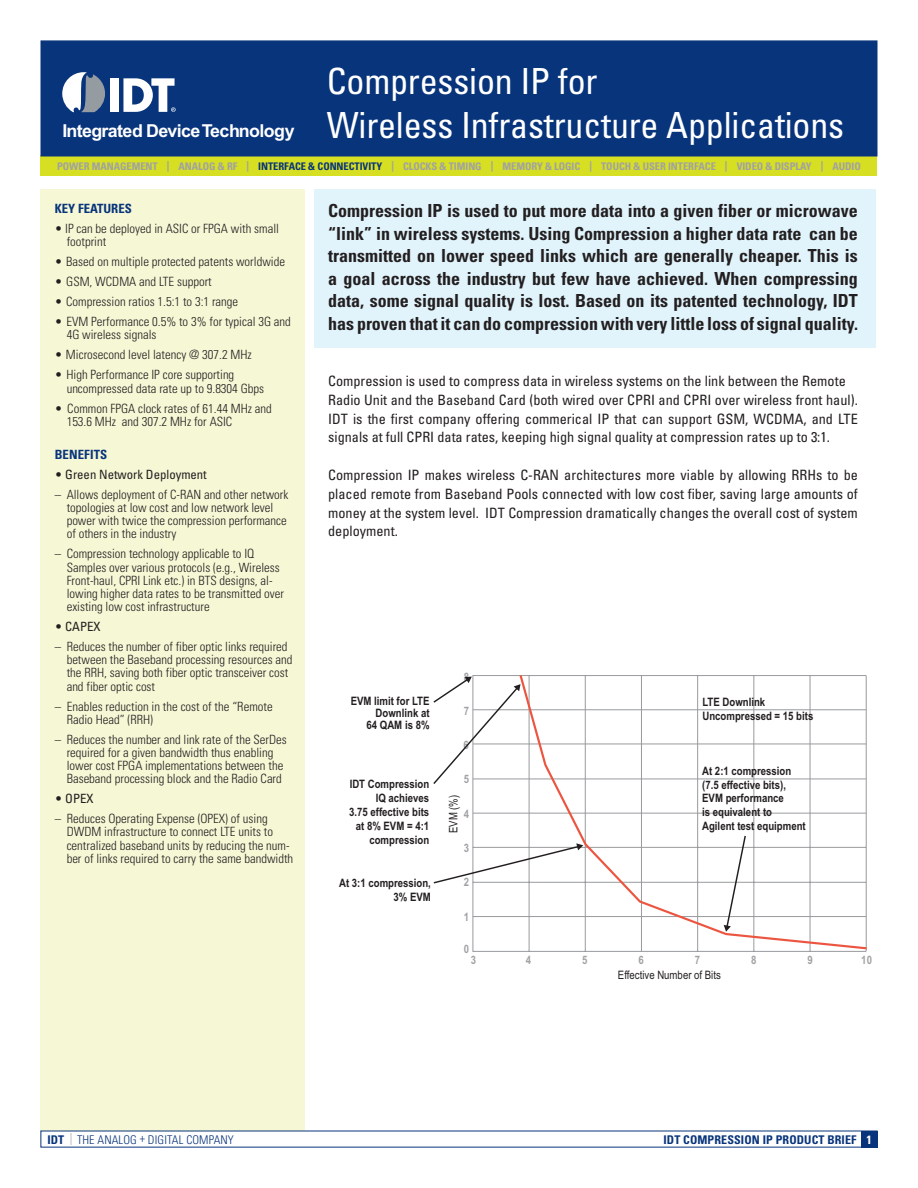
<style>
.page{position:relative;width:918px;height:1188px;background:#fff}
.page>*{position:absolute;margin:0;border:0;box-sizing:border-box;transform-origin:0 0}
.t1{font:condensed 36px/43.5px "Univers";letter-spacing:-.005em;color:#fff}
.t2{font:700 condensed 18px/22.5px "Univers";color:#231f20;text-align:justify}
.t3{font:700 17.85px "Arial";letter-spacing:-.03em;color:#fff}
.t4{font:condensed 14.25px/18.8px "Univers";color:#231f20}
.t5{font:300 condensed 12.75px/13.2px "Univers";color:#231f20}
.t6{font:condensed 12.75px "Univers";color:#231f20}
.t7{font:700 condensed 12.75px "Univers";color:#08347b}
.t8{font:300 condensed 12px "Univers";letter-spacing:.01em;color:#08347b}
.t9{font:700 condensed 12px "Univers";letter-spacing:.01em;color:#08347b}
.t10{font:700 condensed 12px "Univers";color:#fff}
.t11{font:11.7px "Arial Narrow";color:#231f20}
.t12{font:700 11.55px/14px "Arial Narrow";color:#231f20;text-align:right}
.t13{font:11.55px "Arial Narrow";color:#231f20}
.t14{font:700 11.55px "Arial Narrow";color:#a0a1a5}
.t15{font:700 condensed 10.5px "Univers";letter-spacing:-.005em;color:#a0a1a5}
.s1{color:#08347b}
.s2{font-weight:300}
.s3{font-weight:700}
.s4{color:#a0a1a5}
</style>
<div class="page">
<div style="left:315px;top:189px;width:561px;height:159px;background:#e1f4fc"></div>
<div style="left:40px;top:189px;width:265px;height:942px;background:#f5f7d5"></div>
<div style="left:40px;top:155px;width:838px;height:20px;background:#d6df21"></div>
<div style="left:861px;top:1131px;width:17px;height:17px;background:#08347b"></div>
<div style="left:40px;top:40px;width:838px;height:117px;background:#08347b;border:2px solid #08347b"></div>
<div style="left:110px;top:78px;width:9px;height:34px;background:#fff"></div>
<svg style="left:62px;top:72px;width:43px;height:40px"></svg>
<svg style="left:123px;top:78px;width:53px;height:34px"></svg>
<svg style="left:472px;top:675px;width:395px;height:277px"></svg>
<hr style="left:473px;top:813px;width:393px;height:1px;background:#989a9d">
<svg style="left:433px;top:677px;width:85px;height:109px"></svg>
<svg style="left:433px;top:843px;width:85px;height:42px"></svg>
<svg style="left:518px;top:675px;width:349px;height:276px"></svg>
<h1 class="t1" style="left:327px;top:59px;width:519px">Compression IP for<br>Wireless Infrastructure Applications</h1>
<p class="t15" style="left:57px;top:160px;width:805px">POWER MANAGEMENT | ANALOG &amp; RF | <span class="s1">INTERFACE &amp; CONNECTIVITY</span> | CLOCKS &amp; TIMING | MEMORY &amp; LOGIC | TOUCH &amp; USER INTERFACE | VIDEO &amp; DISPLAY | AUDIO</p>
<p class="t2" style="left:328px;top:200px;width:531px">Compression IP is used to put more data into a given fiber or microwave “link” in wireless systems. Using Compression a higher data rate can be transmitted on lower speed links which are generally cheaper. This is a goal across the industry but few have achieved. When compressing data, some signal quality is lost. Based on its patented technology, IDT has proven that it can do compression with very little loss of signal quality.</p>
<h3 class="t3" style="left:64px;top:113px;width:233px">Integrated DeviceTechnology</h3>
<h3 class="t3" style="left:63px;top:119px;width:233px">Integrated DeviceTechnology</h3>
<p class="t7" style="left:55px;top:201px;width:79px">KEY FEATURES</p>
<p class="t5" style="left:67px;top:222px;width:214px;text-indent:-12px">• IP can be deployed in ASIC or FPGA with small footprint</p>
<p class="t5" style="left:55px;top:255px;width:232px">• Based on multiple protected patents worldwide</p>
<p class="t5" style="left:55px;top:275px;width:159px">• GSM, WCDMA and LTE support</p>
<p class="t5" style="left:55px;top:295px;width:185px">• Compression ratios 1.5:1 to 3:1 range</p>
<p class="t5" style="left:67px;top:315px;width:226px;text-indent:-12px">• EVM Performance 0.5% to 3% for typical 3G and<br>4G wireless signals</p>
<p class="t5" style="left:55px;top:348px;width:199px">• Microsecond level latency @ 307.2 MHz</p>
<p class="t5" style="left:67px;top:368px;width:199px;text-indent:-12px">• High Performance IP core supporting uncompressed data rate up to 9.8304 Gbps</p>
<p class="t5" style="left:67px;top:401px;width:207px;text-indent:-12px">• Common FPGA clock rates of 61.44 MHz and<br>153.6 MHz and 307.2 MHz for ASIC</p>
<p class="t7" style="left:55px;top:447px;width:54px">BENEFITS</p>
<p class="t6" style="left:55px;top:466px;width:154px"><span class="s2">•</span> Green Network Deployment</p>
<p class="t5" style="left:67px;top:488px;width:223px;text-indent:-12px">– Allows deployment of C-RAN and other network topologies at low cost and low network level power with twice the compression performance of others in the industry</p>
<p class="t5" style="left:67px;top:547px;width:219px;text-indent:-12px">– Compression technology applicable to IQ Samples over various protocols (e.g., Wireless Front-haul, CPRI Link etc.) in BTS designs, al&shy;lowing higher data rates to be transmitted over existing low cost infrastructure</p>
<p class="t6" style="left:55px;top:618px;width:47px"><span class="s2">•</span> CAPEX</p>
<p class="t5" style="left:67px;top:640px;width:227px;text-indent:-12px">– Reduces the number of fiber optic links required between the Baseband processing resources and the RRH, saving both fiber optic transceiver cost and fiber optic cost</p>
<p class="t5" style="left:67px;top:699px;width:208px;text-indent:-12px">– Enables reduction in the cost of the “Remote<br>Radio Head” (RRH)</p>
<p class="t5" style="left:67px;top:733px;width:222px;text-indent:-12px">– Reduces the number and link rate of the SerDes required for a given bandwidth thus enabling lower cost FPGA implementations between the Baseband processing block and the Radio Card</p>
<p class="t6" style="left:55px;top:791px;width:40px"><span class="s2">•</span> OPEX</p>
<p class="t5" style="left:67px;top:812px;width:228px;text-indent:-12px">– Reduces Operating Expense (OPEX) of using DWDM infrastructure to connect LTE units to centralized baseband units by reducing the num&shy;ber of links required to carry the same bandwidth</p>
<p class="t4" style="left:328px;top:372px;width:531px">Compression is used to compress data in wireless systems on the link between the Remote Radio Unit and the Baseband Card (both wired over CPRI and CPRI over wireless front haul).<br>IDT is the first company offering commerical IP that can support GSM, WCDMA, and LTE signals at full CPRI data rates, keeping high signal quality at compression rates up to 3:1.</p>
<p class="t4" style="left:328px;top:465px;width:531px;text-align:justify">Compression IP makes wireless C-RAN architectures more viable by allowing RRHs to be placed remote from Baseband Pools connected with low cost fiber, saving large amounts of money at the system level. IDT Compression dramatically changes the overall cost of system deployment.</p>
<p class="t14" style="left:464px;top:668px;width:7px">8</p>
<p class="t12" style="left:351px;top:695px;width:80px;line-height:11.6px">EVM limit for LTE<br>Downlink at<br>64 QAM is 8%</p>
<p class="t12" style="left:702px;top:695px;width:112px;text-align:left">LTE Downlink<br>Uncompressed = 15 bits</p>
<p class="t14" style="left:464px;top:702px;width:7px">7</p>
<p class="t14" style="left:464px;top:736px;width:7px">6</p>
<p class="t12" style="left:702px;top:763px;width:105px;text-align:left">At 2:1 compression (7.5 effective bits),<br>EVM performance<br>is equivalent to<br>Agilent test equipment</p>
<p class="t14" style="left:464px;top:771px;width:7px">5</p>
<p class="t12" style="left:349px;top:776px;width:82px">IDT Compression<br>IQ achieves<br>3.75 effective bits at 8% EVM = 4:1 compression</p>
<p class="t11" style="left:445px;top:833px;width:40px;rotate:-90deg">EVM (%)</p>
<p class="t14" style="left:464px;top:805px;width:7px">4</p>
<p class="t14" style="left:464px;top:839px;width:7px">3</p>
<p class="t12" style="left:339px;top:876px;width:93px">At 3:1 compression,<br>3% EVM</p>
<p class="t14" style="left:464px;top:873px;width:7px">2</p>
<p class="t14" style="left:464px;top:908px;width:7px">1</p>
<p class="t14" style="left:464px;top:940px;width:7px">0</p>
<p class="t14" style="left:471px;top:951px;width:7px">3</p>
<p class="t14" style="left:526px;top:951px;width:7px">4</p>
<p class="t14" style="left:582px;top:951px;width:7px">5</p>
<p class="t14" style="left:638px;top:951px;width:7px">6</p>
<p class="t14" style="left:695px;top:951px;width:7px">7</p>
<p class="t14" style="left:751px;top:951px;width:7px">8</p>
<p class="t14" style="left:808px;top:951px;width:7px">9</p>
<p class="t14" style="left:861px;top:951px;width:12px">10</p>
<p class="t13" style="left:618px;top:966px;width:104px">Effective Number of Bits</p>
<p class="t8" style="left:47px;top:1132px;width:188px"><span class="s3">IDT</span> <span class="s4">|</span> THE ANALOG + DIGITAL COMPANY</p>
<p class="t9" style="left:663px;top:1132px;width:195px">IDT COMPRESSION IP PRODUCT BRIEF</p>
<p class="t10" style="left:867px;top:1132px;width:7px">1</p>
</div>
